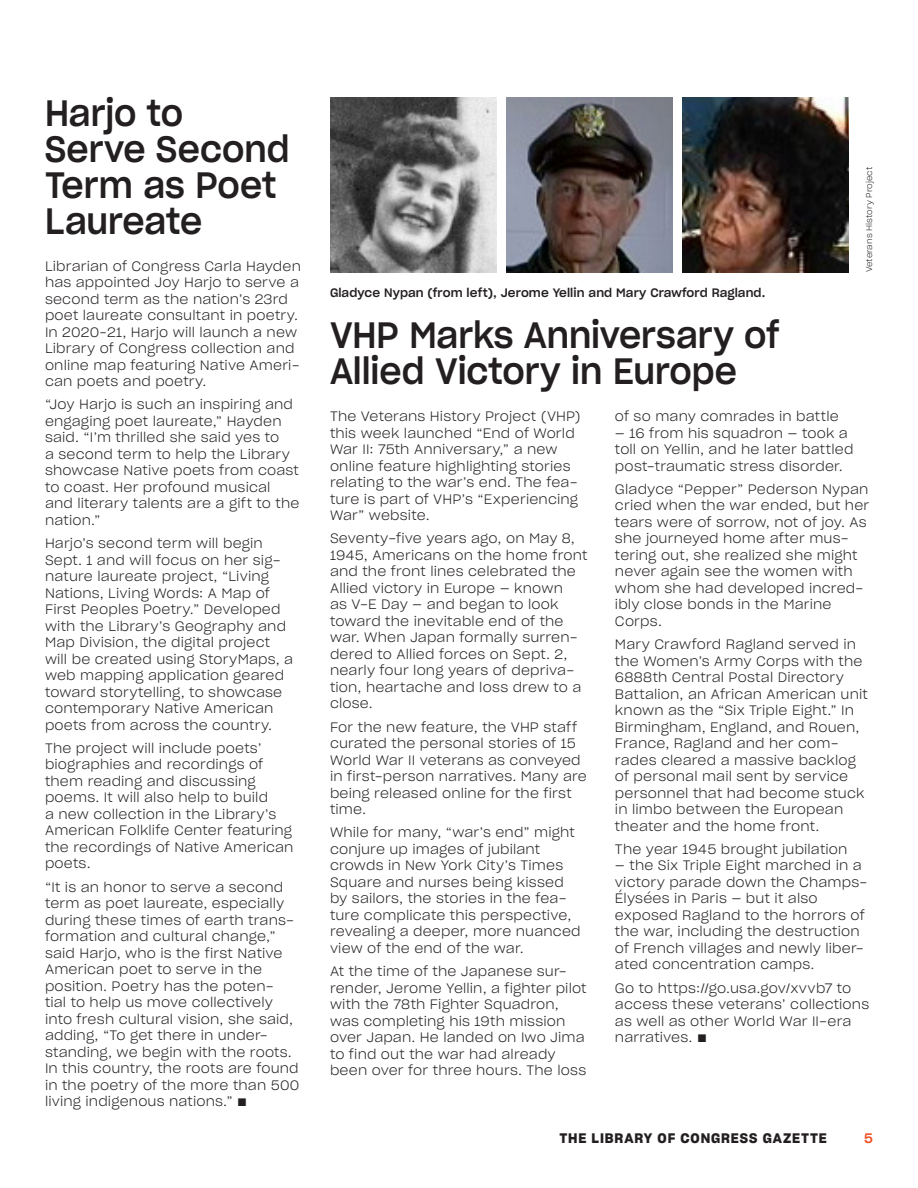
<style>
.page{position:relative;width:918px;height:1188px;background:#fff}
.page>*{position:absolute;margin:0;border:0;box-sizing:border-box;transform-origin:0 0}
.HEADLINE-_24{font:36px/36px "Sharp Grotesk Medium 20";color:#231f20;scale:.95 1}
.Text{font:13.5px/16.5px "Sharp Grotesk Light 20";letter-spacing:.01em;color:#231f20}
.t1{font:13.5px "Sharp Grotesk Sm Bold 20";letter-spacing:.065em;color:#231f20}
.t2{font:13.5px "Sharp Grotesk Medium 20";color:#f05022}
.PHOTO_caption{font:12px "Sharp Grotesk Medium 20";letter-spacing:.01em;color:#231f20}
.PHOTO_credit_on_side{font:8.25px "Sharp Grotesk Light 20";color:#231f20}
</style>
<div class="page">
<img style="left:330px;top:97px;width:166px;height:175px">
<img style="left:507px;top:97px;width:166px;height:175px">
<img style="left:683px;top:97px;width:166px;height:175px">
<p class="HEADLINE-_24" style="left:45px;top:94px;width:259px">Harjo to<br>Serve Second<br>Term as Poet<br>Laureate</p>
<p class="Text" style="left:45px;top:257px;width:258px">Librarian of Congress Carla Hayden has appointed Joy Harjo to serve a second term as the nation’s 23rd poet laureate consultant in poetry.<br>In 2020–21, Harjo will launch a new<br>Library of Congress collection and online map featuring Native Ameri&shy;can poets and poetry.</p>
<p class="Text" style="left:45px;top:396px;width:256px">“Joy Harjo is such an inspiring and engaging poet laureate,” Hayden said. “I’m thrilled she said yes to<br>a second term to help the Library showcase Native poets from coast to coast. Her profound musical and literary talents are a gift to the nation.”</p>
<p class="Text" style="left:45px;top:535px;width:250px">Harjo’s second term will begin<br>Sept. 1 and will focus on her sig&shy;nature laureate project, “Living<br>Nations, Living Words: A Map of<br>First Peoples Poetry.” Developed with the Library’s Geography and<br>Map Division, the digital project will be created using StoryMaps, a web mapping application geared toward storytelling, to showcase contemporary Native American poets from across the country.</p>
<p class="Text" style="left:45px;top:739px;width:250px">The project will include poets’ biographies and recordings of them reading and discussing poems. It will also help to build<br>a new collection in the Library’s<br>American Folklife Center featuring the recordings of Native American poets.</p>
<p class="Text" style="left:45px;top:878px;width:256px">“It is an honor to serve a second term as poet laureate, especially during these times of earth trans&shy;formation and cultural change,” said Harjo, who is the first Native<br>American poet to serve in the position. Poetry has the poten-<br>tial to help us move collectively into fresh cultural vision, she said, adding, “To get there in under&shy;standing, we begin with the roots.<br>In this country, the roots are found in the poetry of the more than 500 living indigenous nations.” ▪</p>
<p class="PHOTO_caption" style="left:330px;top:282px;width:437px">Gladyce Nypan (from left), Jerome Yellin and Mary Crawford Ragland.</p>
<p class="PHOTO_credit_on_side" style="left:863px;top:272px;width:107px;rotate:-90deg">Veterans History Project</p>
<p class="HEADLINE-_24" style="left:330px;top:316px;width:474px">VHP Marks Anniversary of<br>Allied Victory in Europe</p>
<p class="Text" style="left:330px;top:408px;width:252px">The Veterans History Project (VHP) this week launched “End of World<br>War II: 75th Anniversary,” a new online feature highlighting stories relating to the war’s end. The fea&shy;ture is part of VHP’s “Experiencing<br>War” website.</p>
<p class="Text" style="left:330px;top:530px;width:259px">Seventy-five years ago, on May 8,<br>1945, Americans on the home front and the front lines celebrated the<br>Allied victory in Europe — known<br>as V-E Day — and began to look toward the inevitable end of the war. When Japan formally surren&shy;dered to Allied forces on Sept. 2, nearly four long years of depriva&shy;tion, heartache and loss drew to a close.</p>
<p class="Text" style="left:330px;top:718px;width:258px">For the new feature, the VHP staff curated the personal stories of 15<br>World War II veterans as conveyed in first-person narratives. Many are being released online for the first time.</p>
<p class="Text" style="left:330px;top:824px;width:252px">While for many, “war’s end” might conjure up images of jubilant crowds in New York City’s Times<br>Square and nurses being kissed by sailors, the stories in the fea&shy;ture complicate this perspective, revealing a deeper, more nuanced view of the end of the war.</p>
<p class="Text" style="left:330px;top:963px;width:258px">At the time of the Japanese sur&shy;render, Jerome Yellin, a fighter pilot with the 78th Fighter Squadron, was completing his 19th mission over Japan. He landed on Iwo Jima to find out the war had already been over for three hours. The loss</p>
<p class="Text" style="left:615px;top:408px;width:225px">of so many comrades in battle</p>
<p class="Text" style="left:615px;top:424px;width:240px">— 16 from his squadron — took a toll on Yellin, and he later battled post-traumatic stress disorder.</p>
<p class="Text" style="left:615px;top:480px;width:256px">Gladyce “Pepper” Pederson Nypan cried when the war ended, but her tears were of sorrow, not of joy. As she journeyed home after mus&shy;tering out, she realized she might never again see the women with whom she had developed incred&shy;ibly close bonds in the Marine<br>Corps.</p>
<p class="Text" style="left:615px;top:636px;width:255px">Mary Crawford Ragland served in the Women’s Army Corps with the<br>6888th Central Postal Directory<br>Battalion, an African American unit known as the “Six Triple Eight.” In<br>Birmingham, England, and Rouen,<br>France, Ragland and her com&shy;rades cleared a massive backlog of personal mail sent by service personnel that had become stuck in limbo between the European theater and the home front.</p>
<p class="Text" style="left:615px;top:840px;width:234px">The year 1945 brought jubilation</p>
<p class="Text" style="left:615px;top:857px;width:254px">— the Six Triple Eight marched in a victory parade down the Champs-<br>Élysées in Paris — but it also exposed Ragland to the horrors of the war, including the destruction of French villages and newly liber&shy;ated concentration camps.</p>
<p class="Text" style="left:615px;top:979px;width:256px">Go to https://go.usa.gov/xvvb7 to access these veterans’ collections as well as other World War II-era narratives. ▪</p>
<p class="t1" style="left:559px;top:1127px;width:269px">THE LIBRARY OF CONGRESS GAZETTE</p>
<p class="t2" style="left:864px;top:1127px;width:10px">5</p>
</div>
